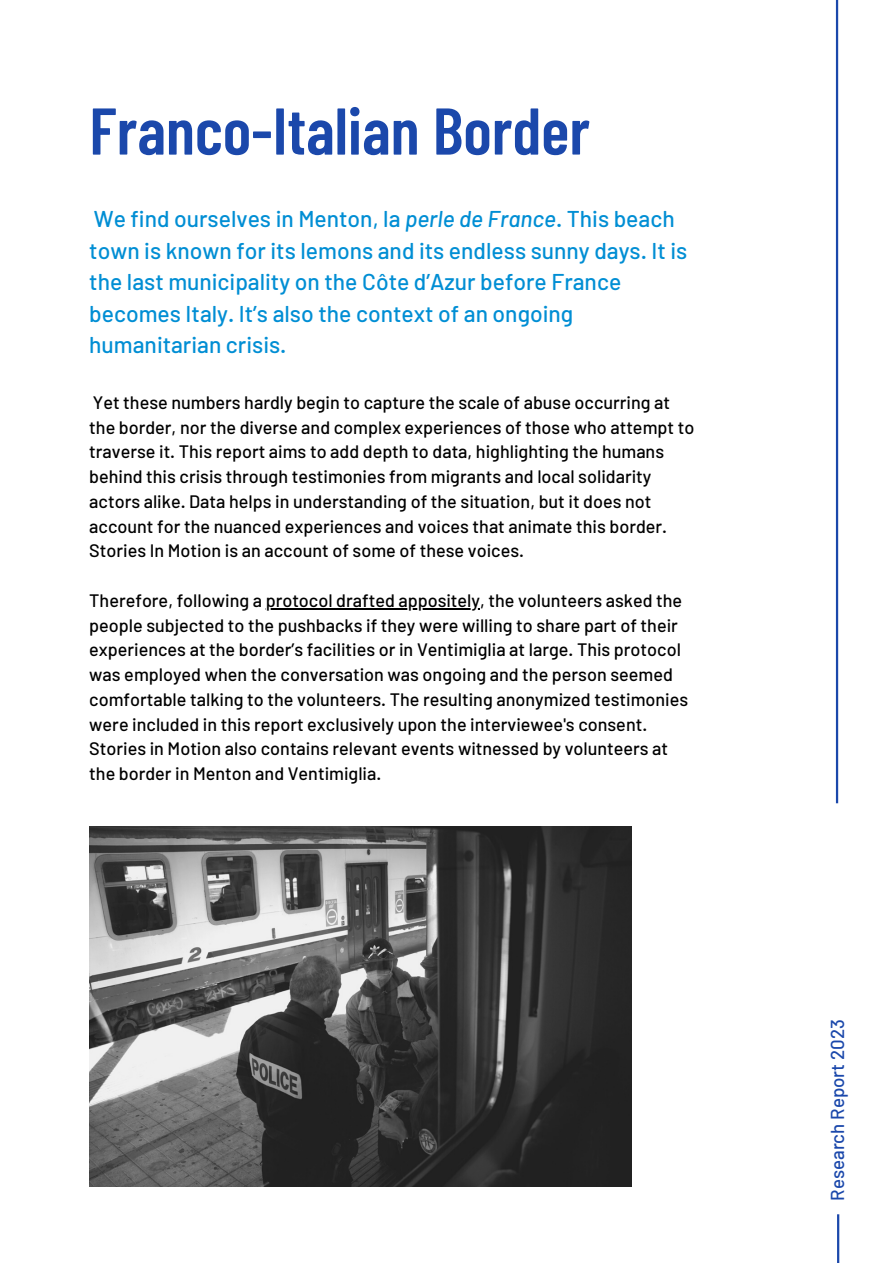
<style>
.page{position:relative;width:893px;height:1264px;background:#fff}
.page>*{position:absolute;margin:0;border:0;box-sizing:border-box;transform-origin:0 0}
.t1{font:600 66px "Barlow Condensed";color:#1b48ab}
.t2{font:500 22.8px/31.5px "Barlow";color:#008ed4}
.t3{font:500 18.75px "Barlow";color:#1b48ab}
.t4{font:500 18px/24.8px "Barlow";color:#000}
.s1{font-style:italic}
</style>
<div class="page">
<hr style="left:835px;top:0;width:3px;height:803px;background:#1b48ab">
<hr style="left:837px;top:1214px;width:2px;height:48px;background:#1b48ab">
<hr style="left:266px;top:608px;width:214px;height:1px;background:#000">
<img style="left:89px;top:826px;width:542px;height:359px">
<p class="t1" style="left:89px;top:89px;width:502px">Franco-Italian Border</p>
<p class="t2" style="left:89px;top:202px;width:599px">We find ourselves in Menton, la <span class="s1">perle de France</span>. This beach town is known for its lemons and its endless sunny days. It is the last municipality on the Côte d’Azur before France becomes Italy. It’s also the context of an ongoing humanitarian crisis.</p>
<p class="t4" style="left:89px;top:389px;width:606px">Yet these numbers hardly begin to capture the scale of abuse occurring at the border, nor the diverse and complex experiences of those who attempt to traverse it. This report aims to add depth to data, highlighting the humans behind this crisis through testimonies from migrants and local solidarity actors alike. Data helps in understanding of the situation, but it does not account for the nuanced experiences and voices that animate this border.<br>Stories In Motion is an account of some of these voices.</p>
<p class="t4" style="left:89px;top:587px;width:600px">Therefore, following a protocol drafted appositely, the volunteers asked the people subjected to the pushbacks if they were willing to share part of their experiences at the border’s facilities or in Ventimiglia at large. This protocol was employed when the conversation was ongoing and the person seemed comfortable talking to the volunteers. The resulting anonymized testimonies were included in this report exclusively upon the interviewee's consent.<br>Stories in Motion also contains relevant events witnessed by volunteers at the border in Menton and Ventimiglia.</p>
<p class="t3" style="left:825px;top:1200px;width:183px;rotate:-90deg">Research Report 2023</p>
</div>
